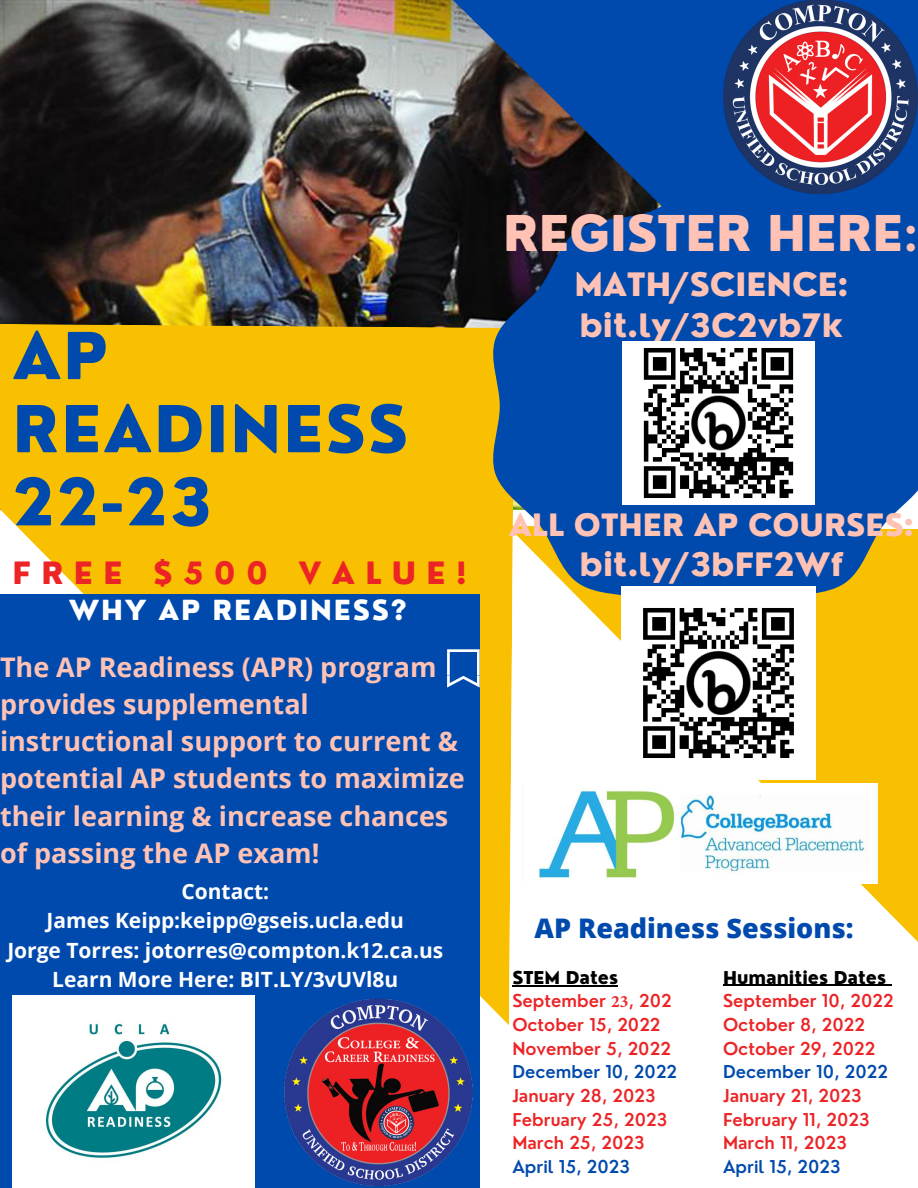
<style>
.page{position:relative;width:918px;height:1188px;background:#fff}
.page>*{position:absolute;margin:0;border:0;box-sizing:border-box;transform-origin:0 0}
.t1{font:800 63px/73.2px "Nourd";letter-spacing:.03em;color:#004aad}
.t2{font:800 48px "Nourd";color:#ffc2b4}
.t3{font:800 31.5px/40.5px "Nourd";color:#ffc2b4}
.t4{font:800 30px "Nourd";color:#ffc2b4}
.t5{font:800 30px "Nourd";letter-spacing:.345em;color:#ec2426}
.t6{font:700 27px/37.2px "Open Sans";color:#ffc2b4}
.t7{font:800 27px "Open Sans";color:#004aad}
.t8{font:800 27px "Nourd";letter-spacing:.065em;color:#fff}
.t9{font:700 21px/29.2px "Open Sans";color:#fff;text-align:center}
.t10{font:600 17.25px/23.7px "Nourd";color:#ec2426}
.t11{font:600 17.25px "Nourd";color:#004aad}
.t12{font:800 17.25px "Nourd";color:#000}
.s1{font-weight:600}
.s2{font-weight:800;color:#000}
.s3{font-family:"Minion Pro";font-weight:700}
</style>
<div class="page">
<svg style="left:514px;top:625px;width:404px;height:361px"></svg>
<img style="left:0;top:0;width:324px;height:323px">
<div style="left:0;top:323px;width:514px;height:702px;background:#f8c000"></div>
<img style="left:324px;top:0;width:400px;height:571px">
<svg style="left:488px;top:188px;width:430px;height:437px;background:#235894"></svg>
<div style="left:0;top:594px;width:479px;height:594px;background:#004aad"></div>
<svg style="left:447px;top:649px;width:33px;height:39px"></svg>
<img style="left:284px;top:980px;width:206px;height:208px">
<img style="left:724px;top:0;width:194px;height:195px">
<img style="left:13px;top:995px;width:241px;height:193px">
<img style="left:523px;top:783px;width:355px;height:100px">
<img style="left:622px;top:341px;width:193px;height:163px">
<img style="left:622px;top:586px;width:193px;height:194px">
<hr style="left:723px;top:985px;width:163px;height:1px;background:#000">
<hr style="left:513px;top:986px;width:105px;height:1px;background:#000">
<h1 class="t1" style="left:13px;top:319px;width:397px">AP<br>READINESS<br>22-23</h1>
<h3 class="t5" style="left:13px;top:554px;width:456px">FREE $500 VALUE!</h3>
<h3 class="t8" style="left:69px;top:593px;width:340px">WHY AP READINESS?</h3>
<h3 class="t6" style="left:0;top:648px;width:466px">The AP Readiness (APR) program provides supplemental instructional support to current &amp; potential AP students to maximize their learning &amp; increase chances of passing the AP exam!</h3>
<p class="t9" style="left:7px;top:876px;width:437px">Contact:<br>James Keipp:keipp@gseis.ucla.edu<br>Jorge Torres: jotorres@compton.k12.ca.us<br>Learn More Here: BIT.LY/3vUVl8u</p>
<h2 class="t2" style="left:503px;top:203px;width:417px">REGISTER HERE<span class="s1">:</span></h2>
<h3 class="t3" style="left:574px;top:264px;width:275px">MATH/SCIENCE: bit.ly/3C2vb7k</h3>
<h3 class="t4" style="left:509px;top:506px;width:407px">ALL OTHER AP COURSES:</h3>
<h3 class="t3" style="left:580px;top:543px;width:265px">bit.ly/3bFF2Wf</h3>
<h3 class="t7" style="left:534px;top:909px;width:321px">AP Readiness Sessions:</h3>
<p class="t10" style="left:512px;top:965px;width:161px"><span class="s2">STEM Dates<br></span>September <span class="s3">23</span>, 202<br>October 15, 2022<br>November 5, 2022</p>
<p class="t11" style="left:512px;top:1061px;width:166px">December 10, 2022</p>
<p class="t10" style="left:512px;top:1084px;width:156px">January 28, 2023<br>February 25, 2023<br>March 25, 2023</p>
<p class="t11" style="left:512px;top:1156px;width:119px">April 15, 2023</p>
<p class="t12" style="left:723px;top:967px;width:165px">Humanities Dates</p>
<p class="t10" style="left:723px;top:989px;width:172px">September 10, 2022<br>October 8, 2022<br>October 29, 2022</p>
<p class="t11" style="left:723px;top:1061px;width:166px">December 10, 2022</p>
<p class="t10" style="left:723px;top:1084px;width:148px">January 21, 2023<br>February 11, 2023<br>March 11, 2023</p>
<p class="t11" style="left:723px;top:1156px;width:119px">April 15, 2023</p>
</div>
